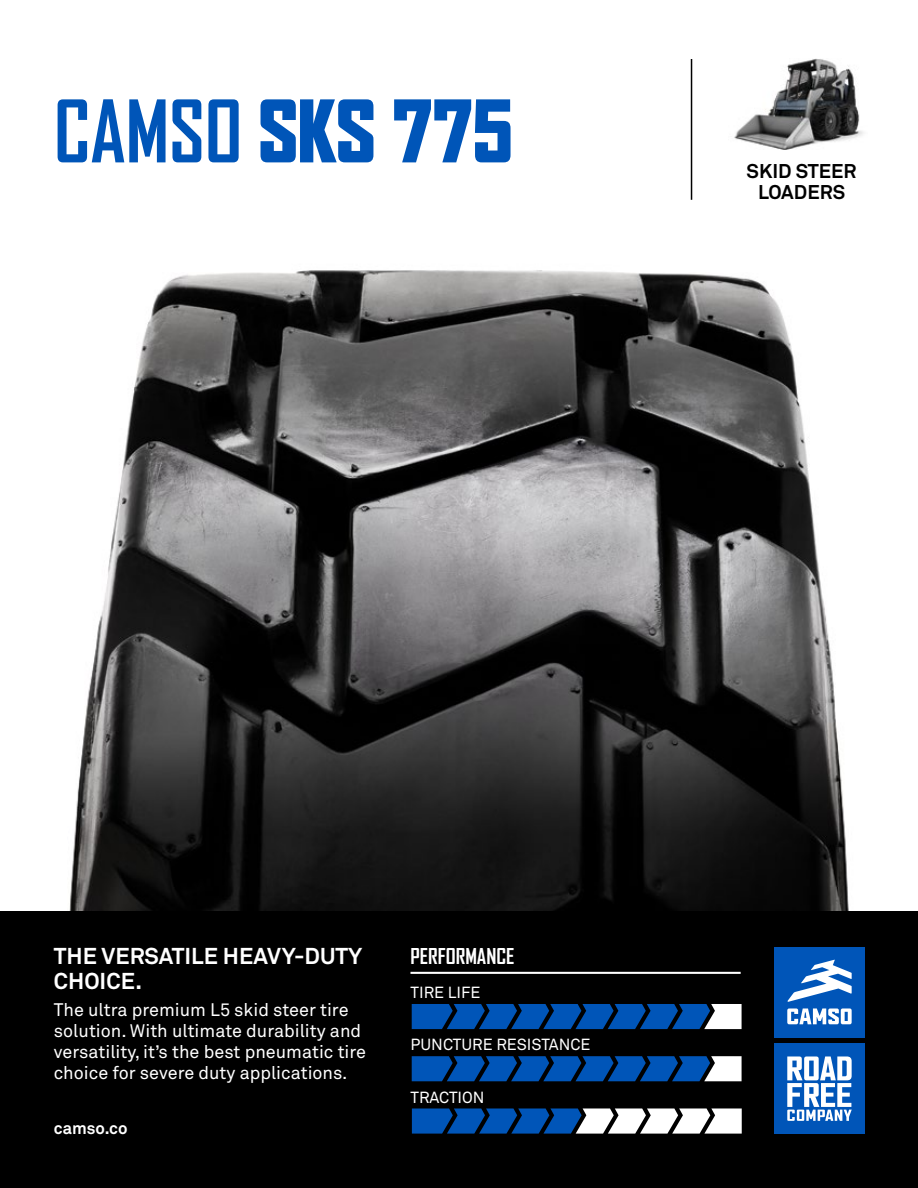
<style>
.page{position:relative;width:918px;height:1188px;background:#fff}
.page>*{position:absolute;margin:0;border:0;box-sizing:border-box;transform-origin:0 0}
.t1{font:900 82.5px "Agency FB";color:#0055b8;scale:.95 1}
.t2{font:700 22.65px/24.3px "Akkurat Office";color:#fff}
.t3{font:700 21px "Agency FB";color:#fff}
.t4{font:700 19.65px/21.1px "Akkurat Office";color:#000;text-align:center}
.t5{font:18px/20.9px "Akkurat Office";color:#fff}
.t6{font:700 16.65px "Akkurat Office";color:#fff}
.t7{font:15.9px "Akkurat Office";color:#fff}
.s1{font-weight:700}
</style>
<div class="page">
<img style="left:69px;top:270px;width:780px;height:641px">
<div style="left:0;top:911px;width:918px;height:277px;background:#000"></div>
<div style="left:774px;top:947px;width:91px;height:90px;background:#0055b8"></div>
<svg style="left:787px;top:1008px;width:65px;height:16px"></svg>
<svg style="left:787px;top:960px;width:65px;height:42px"></svg>
<div style="left:774px;top:1044px;width:91px;height:90px;background:#0055b8"></div>
<svg style="left:787px;top:1056px;width:65px;height:65px"></svg>
<img style="left:734px;top:58px;width:130px;height:91px">
<hr style="left:691px;top:59px;width:1px;height:141px;background:#000">
<hr style="left:410px;top:972px;width:331px;height:2px;background:#fff">
<svg style="left:412px;top:1004px;width:330px;height:25px;background:#1759a6"></svg>
<svg style="left:412px;top:1108px;width:330px;height:26px;background:#688db7"></svg>
<svg style="left:412px;top:1056px;width:330px;height:25px;background:#1759a5"></svg>
<h1 class="t1" style="left:54px;top:83px;width:484px"><span class="s1">CAMSO</span> SKS 775</h1>
<p class="t4" style="left:747px;top:160px;width:112px">SKID STEER<br>LOADERS</p>
<p class="t2" style="left:54px;top:945px;width:310px">THE VERSATILE HEAVY-DUTY<br>CHOICE.</p>
<p class="t5" style="left:54px;top:1000px;width:314px">The ultra premium L5 skid steer tire solution. With ultimate durability and versatility, it’s the best pneumatic tire choice for severe duty applications.</p>
<p class="t6" style="left:54px;top:1118px;width:75px">camso.co</p>
<p class="t3" style="left:410px;top:943px;width:105px">PERFORMANCE</p>
<p class="t7" style="left:410px;top:983px;width:72px">TIRE LIFE</p>
<p class="t7" style="left:410px;top:1035px;width:182px">PUNCTURE RESISTANCE</p>
<p class="t7" style="left:410px;top:1088px;width:76px">TRACTION</p>
</div>
